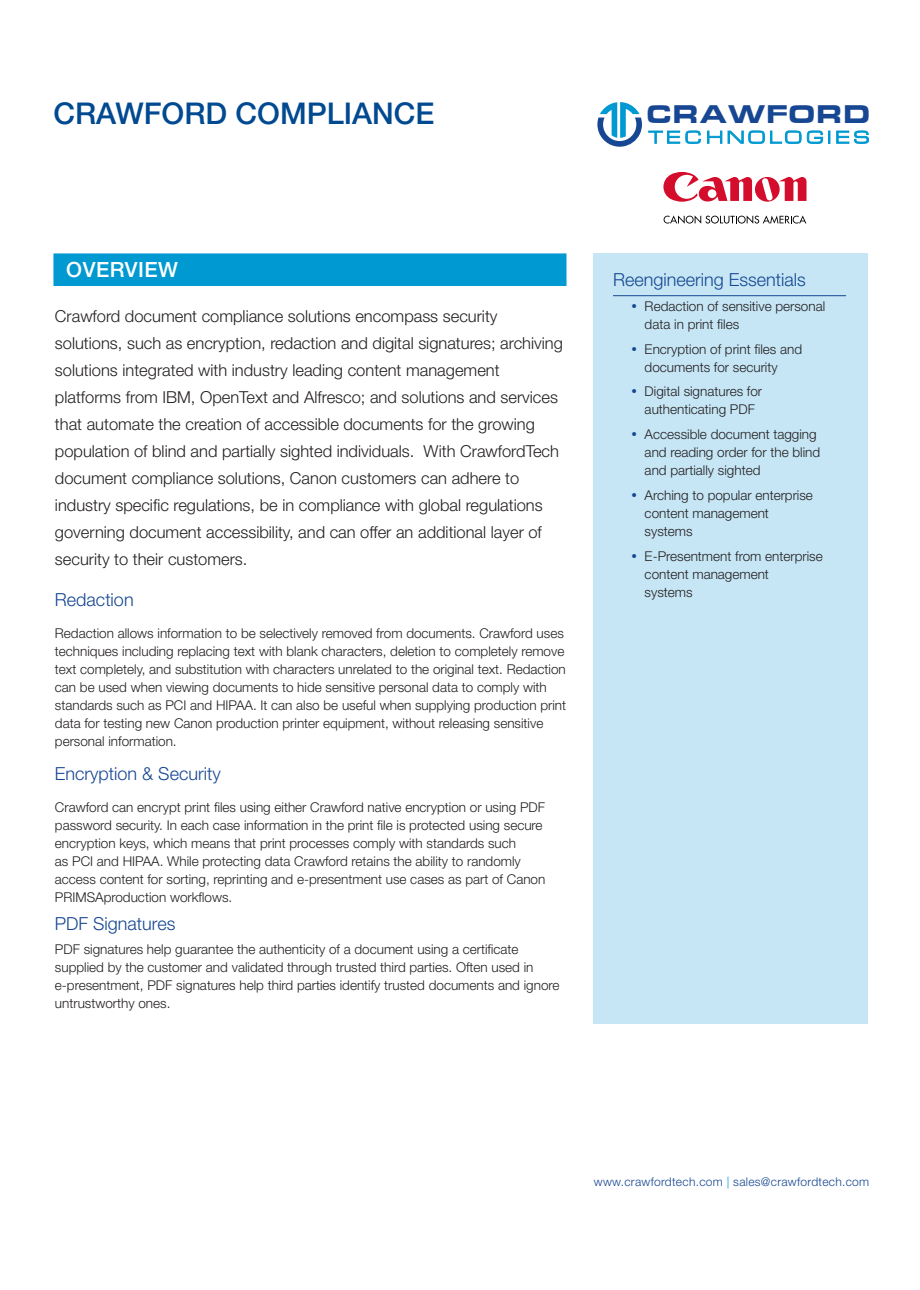
<style>
.page{position:relative;width:920px;height:1290px;background:#fff}
.page>*{position:absolute;margin:0;border:0;box-sizing:border-box;transform-origin:0 0}
.t1{font:500 30px "Helvetica Neue LT Std";color:#014990}
.t2{font:900 26.4px "Eurostile Extended";color:#174792}
.t3{font:500 21px "Helvetica Neue LT Std";letter-spacing:.025em;color:#fff}
.t4{font:300 18px "Helvetica Neue LT Std";color:#174792}
.t5{font:300 16.5px/27px "Helvetica Neue LT Std";color:#231f20}
.t6{font:300 13.5px/18px "Helvetica Neue LT Std";color:#231f20}
.t7{font:300 12px "Helvetica Neue LT Std";letter-spacing:.025em;color:#174792}
.s1{color:#0099d1}
</style>
<div class="page">
<div style="left:593px;top:253px;width:274px;height:770px;background:#c6e6f5"></div>
<hr style="left:613px;top:295px;width:233px;height:1px;background:#174792">
<svg style="left:597px;top:102px;width:45px;height:45px"></svg>
<svg style="left:648px;top:130px;width:53px;height:14px"></svg>
<svg style="left:707px;top:130px;width:123px;height:14px"></svg>
<svg style="left:836px;top:130px;width:33px;height:14px"></svg>
<svg style="left:664px;top:215px;width:142px;height:9px"></svg>
<svg style="left:663px;top:172px;width:143px;height:30px"></svg>
<div style="left:53px;top:253px;width:513px;height:33px;background:#0099d1;border:2px solid #0099d1"></div>
<h1 class="t1" style="left:53px;top:95px;width:383px">CRAWFORD COMPLIANCE</h1>
<p class="t2" style="left:646px;top:100px;width:226px">CRAWFORD</p>
<h2 class="t3" style="left:66px;top:257px;width:113px">OVERVIEW</h2>
<p class="t5" style="left:55px;top:302px;width:509px">Crawford document compliance solutions encompass security solutions, such as encryption, redaction and digital signatures; archiving solutions integrated with industry leading content management platforms from IBM, OpenText and Alfresco; and solutions and services that automate the creation of accessible documents for the growing population of blind and partially sighted individuals. With CrawfordTech document compliance solutions, Canon customers can adhere to industry specifc regulations, be in compliance with global regulations governing document accessibility, and can offer an additional layer of security to their customers.</p>
<h3 class="t4" style="left:55px;top:589px;width:80px">Redaction</h3>
<p class="t6" style="left:55px;top:624px;width:513px">Redaction allows information to be selectively removed from documents. Crawford uses techniques including replacing text with blank characters, deletion to completely remove text completely, and substitution with characters unrelated to the original text. Redaction can be used when viewing documents to hide sensitive personal data to comply with standards such as PCI and HIPAA. It can also be useful when supplying production print data for testing new Canon production printer equipment, without releasing sensitive personal information.</p>
<h3 class="t4" style="left:55px;top:763px;width:167px">Encryption &amp; Security</h3>
<p class="t6" style="left:55px;top:798px;width:492px">Crawford can encrypt print fles using either Crawford native encryption or using PDF password security. In each case information in the print fle is protected using secure encryption keys, which means that print processes comply with standards such<br>as PCI and HIPAA. While protecting data Crawford retains the ability to randomly access content for sorting, reprinting and e-presentment use cases as part of Canon PRIMSAproduction workfows.</p>
<h3 class="t4" style="left:55px;top:912px;width:122px">PDF Signatures</h3>
<p class="t6" style="left:55px;top:940px;width:506px">PDF signatures help guarantee the authenticity of a document using a certifcate supplied by the customer and validated through trusted third parties. Often used in e-presentment, PDF signatures help third parties identify trusted documents and ignore untrustworthy ones.</p>
<h4 class="t4" style="left:613px;top:269px;width:194px">Reengineering Essentials</h4>
<p class="t6" style="left:645px;top:297px;width:182px">Redaction of sensitive personal data in print fles</p>
<p class="t6" style="left:645px;top:339px;width:159px">Encryption of print fles and documents for security</p>
<p class="t6" style="left:645px;top:382px;width:119px">Digital signatures for authenticating PDF</p>
<p class="t6" style="left:645px;top:425px;width:177px">Accessible document tagging and reading order for the blind and partially sighted</p>
<p class="t6" style="left:645px;top:486px;width:170px">Arching to popular enterprise content management systems</p>
<p class="t6" style="left:645px;top:546px;width:180px">E-Presentment from enterprise content management<br>systems</p>
<p class="t7" style="left:594px;top:1174px;width:277px">www.crawfordtech.com <span class="s1">|</span> sales@crawfordtech.com</p>
</div>
